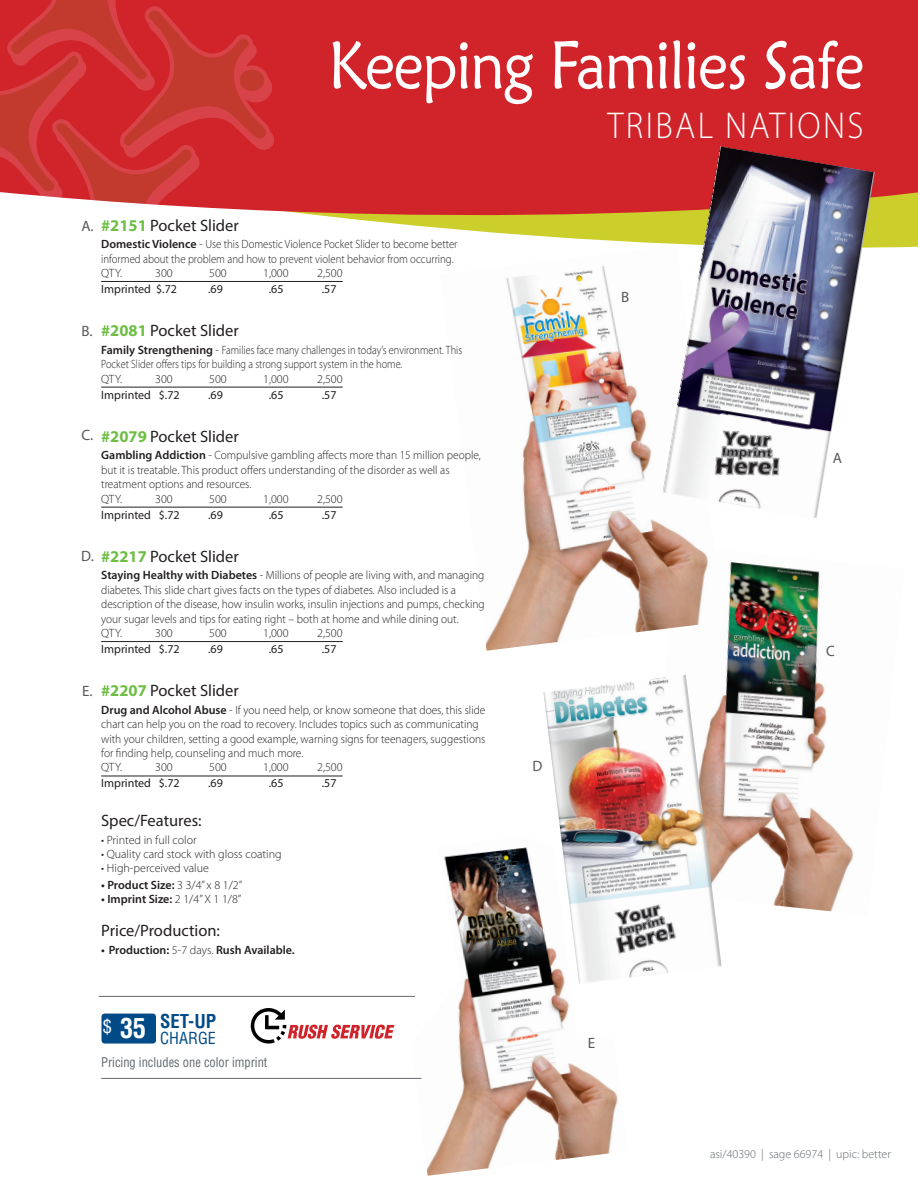
<style>
.page{position:relative;width:918px;height:1188px;background:#fff}
.page>*{position:absolute;margin:0;border:0;box-sizing:border-box;transform-origin:0 0}
.t1{font:67.5px "Maiandra GD";letter-spacing:-.02em;color:#fff;scale:.9 1}
.t2{font:300 37.5px "Myriad Pro";letter-spacing:.07em;color:#fff;scale:.92 1}
.t3{font:700 condensed 27px "Helvetica LT Std";color:#fff}
.t4{font:700 condensed 18.6px "Helvetica LT Std";color:#004b87}
.t5{font:condensed 18px "Helvetica LT Std";color:#fff}
.t6{font:16.5px "Myriad Pro";color:#231f20}
.t7{font:condensed 16.2px "Helvetica LT Std";color:#004b87}
.t8{font:15px "Myriad Pro";color:#57585a}
.t9{font:condensed 13.2px "Helvetica LT Std";color:#64696d;scale:.95 1}
.t10{font:300 12px/14.4px "Myriad Pro";color:#231f20}
.t11{font:12px "Myriad Pro";color:#231f20}
.t12{font:600 12px "Myriad Pro";color:#231f20}
.t13{font:300 12px "Myriad Pro";color:#64696d}
.s1{font-size:15px;color:#57585a}
.s2{font-weight:700;color:#6ebe44}
.s3{font-weight:600}
.s4{font-weight:300}
</style>
<div class="page">
<svg style="left:274px;top:0;width:644px;height:245px;background:#d23733"></svg>
<svg style="left:0;top:0;width:274px;height:211px;background:#cf3838"></svg>
<img style="left:722px;top:562px;width:132px;height:350px">
<img style="left:485px;top:266px;width:238px;height:385px">
<img style="left:662px;top:146px;width:213px;height:374px">
<img style="left:543px;top:675px;width:179px;height:303px">
<hr style="left:101px;top:281px;width:242px;height:1px;background:#231f20">
<hr style="left:101px;top:387px;width:242px;height:1px;background:#231f20">
<hr style="left:101px;top:507px;width:242px;height:1px;background:#231f20">
<hr style="left:101px;top:641px;width:242px;height:1px;background:#231f20">
<hr style="left:101px;top:776px;width:242px;height:1px;background:#231f20">
<img style="left:411px;top:836px;width:217px;height:340px">
<hr style="left:99px;top:996px;width:316px;height:1px;background:#64696d">
<svg style="left:251px;top:1008px;width:143px;height:36px"></svg>
<div style="left:102px;top:1014px;width:54px;height:30px;background:#004b87;border-radius:3px"></div>
<hr style="left:101px;top:1078px;width:320px;height:1px;background:#64696d">
<p class="t1" style="left:328px;top:24px;width:597px">Keeping Families Safe</p>
<p class="t2" style="left:607px;top:103px;width:280px">TRIBAL NATIONS</p>
<p class="t6" style="left:81px;top:215px;width:159px"><span class="s1">A.</span> <span class="s2">#2151</span> Pocket Slider</p>
<p class="t10" style="left:101px;top:237px;width:358px"><span class="s3">Domestic Violence</span> - Use this Domestic Violence Pocket Slider to become better informed about the problem and how to prevent violent behavior from occurring.</p>
<p class="t10" style="left:101px;top:266px;width:22px">QTY.</p>
<p class="t10" style="left:155px;top:266px;width:19px">300</p>
<p class="t10" style="left:209px;top:266px;width:19px">500</p>
<p class="t10" style="left:263px;top:266px;width:27px">1,000</p>
<p class="t10" style="left:317px;top:266px;width:27px">2,500</p>
<p class="t11" style="left:101px;top:281px;width:77px">Imprinted $.72</p>
<p class="t11" style="left:208px;top:281px;width:16px">.69</p>
<p class="t11" style="left:269px;top:281px;width:16px">.65</p>
<p class="t11" style="left:322px;top:281px;width:16px">.57</p>
<p class="t6" style="left:101px;top:320px;width:139px"><span class="s2">#2081</span> Pocket Slider</p>
<p class="t10" style="left:101px;top:342px;width:363px"><span class="s3">Family Strengthening</span> - Families face many challenges in today’s environment. This<br>Pocket Slider offers tips for building a strong support system in the home.</p>
<p class="t10" style="left:101px;top:371px;width:22px">QTY.</p>
<p class="t10" style="left:155px;top:371px;width:19px">300</p>
<p class="t10" style="left:209px;top:371px;width:19px">500</p>
<p class="t10" style="left:263px;top:371px;width:27px">1,000</p>
<p class="t10" style="left:317px;top:371px;width:27px">2,500</p>
<p class="t11" style="left:101px;top:387px;width:80px">Imprinted $.72</p>
<p class="t11" style="left:208px;top:387px;width:16px">.69</p>
<p class="t11" style="left:269px;top:387px;width:16px">.65</p>
<p class="t11" style="left:322px;top:387px;width:16px">.57</p>
<p class="t6" style="left:101px;top:426px;width:139px"><span class="s2">#2079</span> Pocket Slider</p>
<p class="t10" style="left:101px;top:448px;width:381px"><span class="s3">Gambling Addiction</span> - Compulsive gambling affects more than 15 million people, but it is treatable. This product offers understanding of the disorder as well as treatment options and resources.</p>
<p class="t10" style="left:101px;top:491px;width:22px">QTY.</p>
<p class="t10" style="left:155px;top:491px;width:19px">300</p>
<p class="t10" style="left:209px;top:491px;width:19px">500</p>
<p class="t10" style="left:263px;top:491px;width:27px">1,000</p>
<p class="t10" style="left:317px;top:491px;width:27px">2,500</p>
<p class="t11" style="left:101px;top:507px;width:80px">Imprinted $.72</p>
<p class="t11" style="left:208px;top:507px;width:16px">.69</p>
<p class="t11" style="left:269px;top:507px;width:16px">.65</p>
<p class="t11" style="left:322px;top:507px;width:16px">.57</p>
<p class="t6" style="left:81px;top:546px;width:159px"><span class="s1">D.</span> <span class="s2">#2217</span> Pocket Slider</p>
<p class="t10" style="left:101px;top:568px;width:385px"><span class="s3">Staying Healthy with Diabetes</span> - Millions of people are living with, and managing diabetes. This slide chart gives facts on the types of diabetes. Also included is a description of the disease, how insulin works, insulin injections and pumps, checking your sugar levels and tips for eating right – both at home and while dining out.</p>
<p class="t10" style="left:101px;top:626px;width:22px">QTY.</p>
<p class="t10" style="left:155px;top:626px;width:19px">300</p>
<p class="t10" style="left:209px;top:626px;width:19px">500</p>
<p class="t10" style="left:263px;top:626px;width:27px">1,000</p>
<p class="t10" style="left:317px;top:626px;width:27px">2,500</p>
<p class="t11" style="left:101px;top:642px;width:80px">Imprinted $.72</p>
<p class="t11" style="left:208px;top:642px;width:16px">.69</p>
<p class="t11" style="left:269px;top:642px;width:16px">.65</p>
<p class="t11" style="left:322px;top:642px;width:16px">.57</p>
<p class="t6" style="left:101px;top:681px;width:139px"><span class="s2">#2207</span> Pocket Slider</p>
<p class="t10" style="left:101px;top:703px;width:386px"><span class="s3">Drug and Alcohol Abuse</span> - If you need help, or know someone that does, this slide chart can help you on the road to recovery. Includes topics such as communicating with your children, setting a good example, warning signs for teenagers, suggestions for finding help, counseling and much more.</p>
<p class="t10" style="left:101px;top:760px;width:22px">QTY.</p>
<p class="t10" style="left:155px;top:760px;width:19px">300</p>
<p class="t10" style="left:209px;top:760px;width:19px">500</p>
<p class="t10" style="left:263px;top:760px;width:27px">1,000</p>
<p class="t10" style="left:317px;top:760px;width:27px">2,500</p>
<p class="t11" style="left:101px;top:776px;width:80px">Imprinted $.72</p>
<p class="t11" style="left:208px;top:776px;width:16px">.69</p>
<p class="t11" style="left:269px;top:776px;width:16px">.65</p>
<p class="t11" style="left:322px;top:776px;width:16px">.57</p>
<p class="t6" style="left:101px;top:810px;width:102px">Spec/Features:</p>
<p class="t10" style="left:101px;top:832px;width:97px">• Printed in full color</p>
<p class="t10" style="left:101px;top:847px;width:182px">• Quality card stock with gloss coating</p>
<p class="t10" style="left:101px;top:861px;width:109px">• High-perceived value</p>
<p class="t12" style="left:101px;top:877px;width:143px">• Product Size: <span class="s4">3 3/4” x 8 1/2”</span></p>
<p class="t12" style="left:101px;top:892px;width:142px">• Imprint Size: <span class="s4">2 1/4” X 1 1/8”</span></p>
<p class="t6" style="left:101px;top:921px;width:120px">Price/Production:</p>
<p class="t12" style="left:101px;top:942px;width:195px">• Production: <span class="s4">5-7 days.</span> Rush Available.</p>
<p class="t8" style="left:81px;top:322px;width:13px">B.</p>
<p class="t8" style="left:81px;top:426px;width:13px">C.</p>
<p class="t8" style="left:82px;top:682px;width:12px">E.</p>
<p class="t4" style="left:160px;top:1010px;width:58px">SET-UP</p>
<p class="t3" style="left:120px;top:1011px;width:27px">35</p>
<p class="t5" style="left:103px;top:1015px;width:10px">$</p>
<p class="t9" style="left:101px;top:1054px;width:176px">Pricing includes one color imprint</p>
<p class="t7" style="left:160px;top:1028px;width:57px">CHARGE</p>
<p class="t8" style="left:621px;top:287px;width:10px">B</p>
<p class="t8" style="left:532px;top:757px;width:11px">D</p>
<p class="t8" style="left:588px;top:1034px;width:9px">E</p>
<p class="t8" style="left:833px;top:449px;width:11px">A</p>
<p class="t8" style="left:826px;top:642px;width:10px">C</p>
<p class="t13" style="left:710px;top:1147px;width:182px">asi/40390 | sage 66974 | upic: better</p>
</div>
